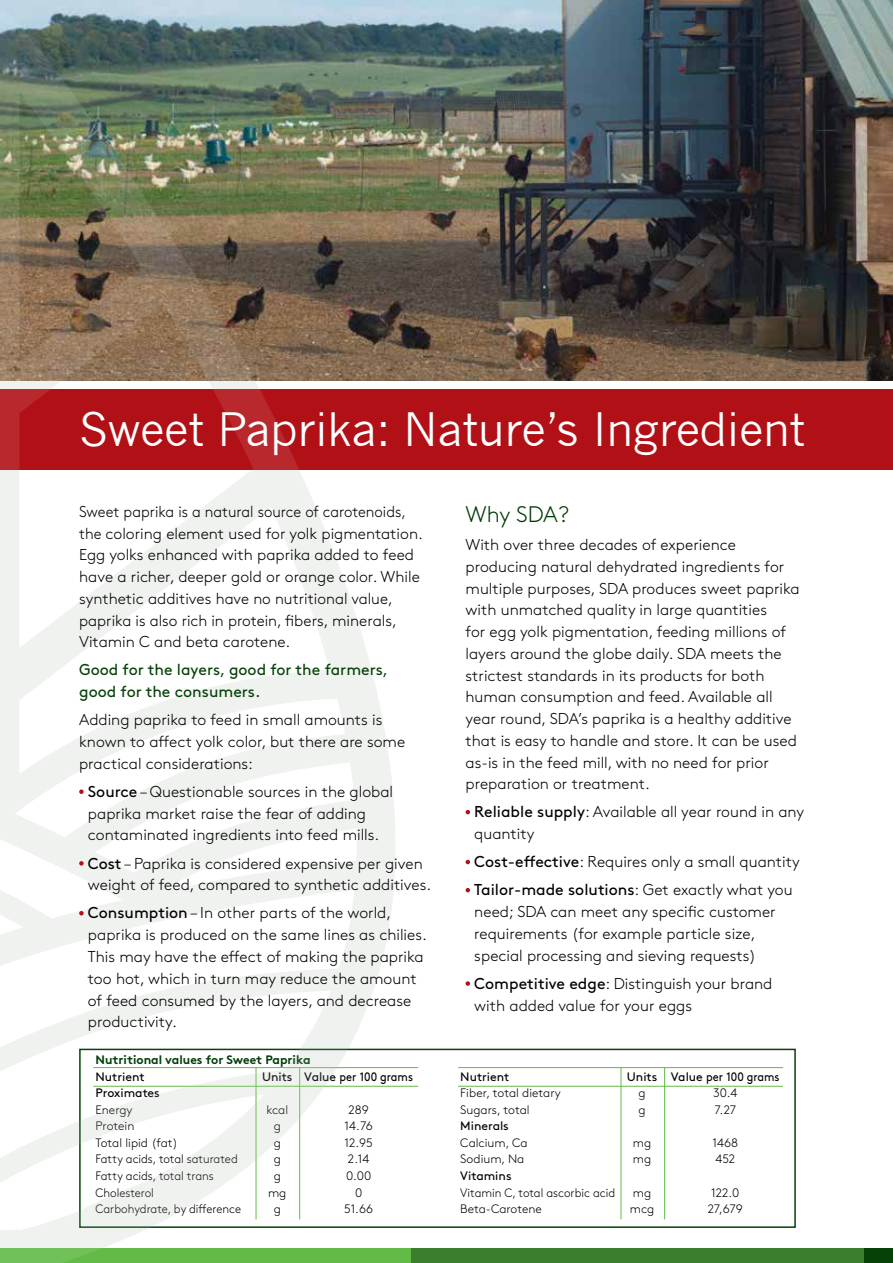
<style>
.page{position:relative;width:893px;height:1263px;background:#fff}
.page>*{position:absolute;margin:0;border:0;box-sizing:border-box;transform-origin:0 0}
.t1{font:45px "News Gothic";letter-spacing:-.01em;color:#fff}
.t2{font:300 22.5px "Brown Std";letter-spacing:-.005em;color:#003b07}
.t3{font:300 15.75px/21.8px "Brown Std";color:#000}
.t4{font:300 15.75px/21.8px "Brown Std";color:#000;scale:.95 1}
.t5{font:15.75px/21.8px "Brown Std";color:#064207}
.t6{font:300 12.3px/16.5px "Brown Std";color:#000}
.t7{font:12.3px/16.5px "Brown Std";color:#000}
.t8{font:300 12.3px/16.5px "Brown Std";color:#000;scale:.95 1}
.t9{font:12.3px "Brown Std Bold Alt";color:#003d08}
.s1{font-weight:400}
</style>
<div class="page">
<div style="left:0;top:389px;width:893px;height:81px;background:#b11116"></div>
<div style="left:863px;top:1248px;width:30px;height:15px;background:#064207"></div>
<div style="left:410px;top:1248px;width:454px;height:15px;background:#3a7f2d"></div>
<div style="left:0;top:1248px;width:410px;height:15px;background:#62bb46"></div>
<img style="left:0;top:0;width:893px;height:381px">
<hr style="left:93px;top:1086px;width:325px;height:1px;background:#62bb46">
<hr style="left:93px;top:1067px;width:325px;height:1px;background:#62bb46">
<div style="left:79px;top:1049px;width:717px;height:179px;border:2px solid #064207"></div>
<hr style="left:458px;top:1086px;width:325px;height:1px;background:#62bb46">
<hr style="left:458px;top:1067px;width:325px;height:1px;background:#62bb46">
<hr style="left:664px;top:1067px;width:1px;height:152px;background:#62bb46">
<hr style="left:621px;top:1067px;width:1px;height:152px;background:#62bb46">
<svg style="left:0;top:12px;width:397px;height:1251px"></svg>
<svg style="left:79px;top:789px;width:5px;height:5px"></svg>
<svg style="left:79px;top:861px;width:5px;height:4px"></svg>
<svg style="left:79px;top:911px;width:5px;height:4px"></svg>
<svg style="left:466px;top:810px;width:4px;height:4px"></svg>
<svg style="left:466px;top:860px;width:4px;height:4px"></svg>
<svg style="left:466px;top:888px;width:4px;height:4px"></svg>
<svg style="left:466px;top:981px;width:4px;height:5px"></svg>
<h1 class="t1" style="left:79px;top:404px;width:728px">Sweet Paprika: Nature’s Ingredient</h1>
<p class="t4" style="left:79px;top:501px;width:363px">Sweet paprika is a natural source of carotenoids, the coloring element used for yolk pigmentation.<br>Egg yolks enhanced with paprika added to feed have a richer, deeper gold or orange color. While synthetic additives have no nutritional value, paprika is also rich in protein, fibers, minerals, Vitamin C and beta carotene.</p>
<p class="t5" style="left:79px;top:659px;width:311px">Good for the layers, good for the farmers, good for the consumers.</p>
<p class="t3" style="left:79px;top:709px;width:328px">Adding paprika to feed in small amounts is known to affect yolk color, but there are some practical considerations:</p>
<p class="t3" style="left:88px;top:781px;width:307px"><span class="s1">Source</span> – Questionable sources in the global paprika market raise the fear of adding contaminated ingredients into feed mills.</p>
<p class="t3" style="left:88px;top:852px;width:345px"><span class="s1">Cost</span> – Paprika is considered expensive per given weight of feed, compared to synthetic additives.</p>
<p class="t3" style="left:88px;top:902px;width:340px"><span class="s1">Consumption</span> – In other parts of the world, paprika is produced on the same lines as chilies.<br>This may have the effect of making the paprika too hot, which in turn may reduce the amount of feed consumed by the layers, and decrease productivity.</p>
<p class="t9" style="left:96px;top:1052px;width:217px">Nutritional values for Sweet Paprika</p>
<p class="t7" style="left:96px;top:1068px;width:66px">Nutrient<br>Proximates</p>
<p class="t6" style="left:96px;top:1101px;width:147px">Energy<br>Protein<br>Total lipid (fat)<br>Fatty acids, total saturated<br>Fatty acids, total trans<br>Cholesterol<br>Carbohydrate, by difference</p>
<p class="t7" style="left:304px;top:1068px;width:110px">Value per 100 grams</p>
<p class="t6" style="left:344px;top:1101px;width:30px;text-align:center">289<br>14.76<br>12.95<br>2.14<br>0.00<br>0<br>51.66</p>
<p class="t7" style="left:262px;top:1068px;width:32px">Units</p>
<p class="t6" style="left:266px;top:1101px;width:23px;text-align:center">kcal g<br>g<br>g<br>g mg g</p>
<h2 class="t2" style="left:466px;top:501px;width:105px">Why SDA?</h2>
<p class="t3" style="left:466px;top:534px;width:336px">With over three decades of experience producing natural dehydrated ingredients for multiple purposes, SDA produces sweet paprika with unmatched quality in large quantities<br>for egg yolk pigmentation, feeding millions of layers around the globe daily. SDA meets the strictest standards in its products for both human consumption and feed. Available all year round, SDA’s paprika is a healthy additive that is easy to handle and store. It can be used as-is in the feed mill, with no need for prior preparation or treatment.</p>
<p class="t3" style="left:474px;top:801px;width:331px"><span class="s1">Reliable supply</span>: Available all year round in any quantity</p>
<p class="t3" style="left:474px;top:848px;width:327px;line-height:28.2px"><span class="s1">Cost-effective</span>: Requires only a small quantity<br><span class="s1">Tailor-made solutions</span>: Get exactly what you</p>
<p class="t3" style="left:474px;top:901px;width:303px">need; SDA can meet any specific customer requirements (for example particle size, special processing and sieving requests)</p>
<p class="t3" style="left:474px;top:973px;width:300px"><span class="s1">Competitive edge</span>: Distinguish your brand with added value for your eggs</p>
<p class="t7" style="left:460px;top:1068px;width:51px">Nutrient</p>
<p class="t7" style="left:627px;top:1068px;width:154px">Units Value per 100 grams</p>
<p class="t6" style="left:460px;top:1085px;width:102px">Fiber, total dietary<br>Sugars, total</p>
<p class="t7" style="left:460px;top:1118px;width:50px">Minerals</p>
<p class="t6" style="left:460px;top:1134px;width:69px">Calcium, Ca<br>Sodium, Na</p>
<p class="t7" style="left:460px;top:1167px;width:53px">Vitamins</p>
<p class="t8" style="left:460px;top:1184px;width:164px">Vitamin C, total ascorbic acid<br>Beta-Carotene</p>
<p class="t6" style="left:638px;top:1085px;width:9px">g g</p>
<p class="t6" style="left:633px;top:1134px;width:20px">mg mg</p>
<p class="t6" style="left:630px;top:1184px;width:26px">mg mcg</p>
<p class="t6" style="left:713px;top:1085px;width:26px">30.4<br>7.27</p>
<p class="t6" style="left:712px;top:1134px;width:27px">1468<br>452</p>
<p class="t6" style="left:708px;top:1184px;width:36px">122.0<br>27,679</p>
</div>
